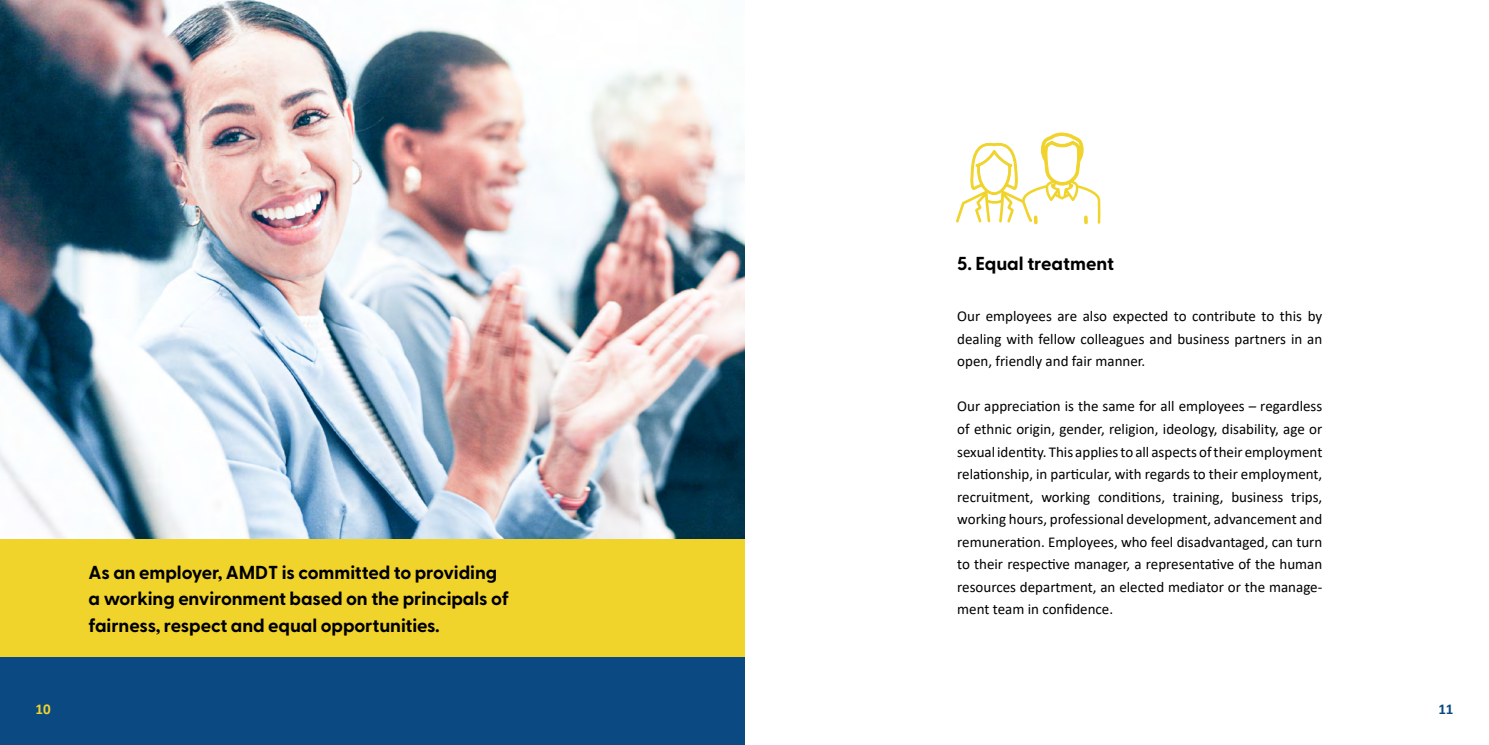
<style>
.page{position:relative;width:1489px;height:745px;background:#fff}
.page>*{position:absolute;margin:0;border:0;box-sizing:border-box;transform-origin:0 0}
.t1{font:700 18.75px/26.2px "Greycliff CF";letter-spacing:-.005em;color:#000}
.t2{font:15px/22.5px "Calibri";color:#000;text-align:justify}
.t3{font:700 15px "Calibri";color:#f0d32b}
.t4{font:700 15px "Calibri";color:#0b4982}
</style>
<div class="page">
<div style="left:0;top:0;width:744px;height:744px;background:#0b4982"></div>
<svg style="left:956px;top:132px;width:144px;height:93px"></svg>
<img style="left:0;top:0;width:744px;height:539px">
<div style="left:0;top:539px;width:744px;height:117px;background:#f0d32b"></div>
<p class="t1" style="left:89px;top:558px;width:422px">As an employer, AMDT is committed to providing a working environment based on the principals of fairness, respect and equal opportunities.</p>
<p class="t1" style="left:957px;top:249px;width:158px">5. Equal treatment</p>
<p class="t2" style="left:957px;top:304px;width:366px">Our employees are also expected to contribute to this by dealing with fellow colleagues and business partners in an open, friendly and fair manner.</p>
<p class="t2" style="left:957px;top:394px;width:366px">Our appreciation is the same for all employees – regardless of ethnic origin, gender, religion, ideology, disability, age or sexual identity. This applies to all aspects of their employment relationship, in particular, with regards to their employment, recruitment, working conditions, training, business trips, working hours, professional development, advancement and remuneration. Employees, who feel disadvantaged, can turn to their respective manager, a representative of the human resources department, an elected mediator or the manage&shy;ment team in confidence.</p>
<p class="t3" style="left:35px;top:697px;width:17px">10</p>
<p class="t4" style="left:1438px;top:697px;width:17px">11</p>
</div>
